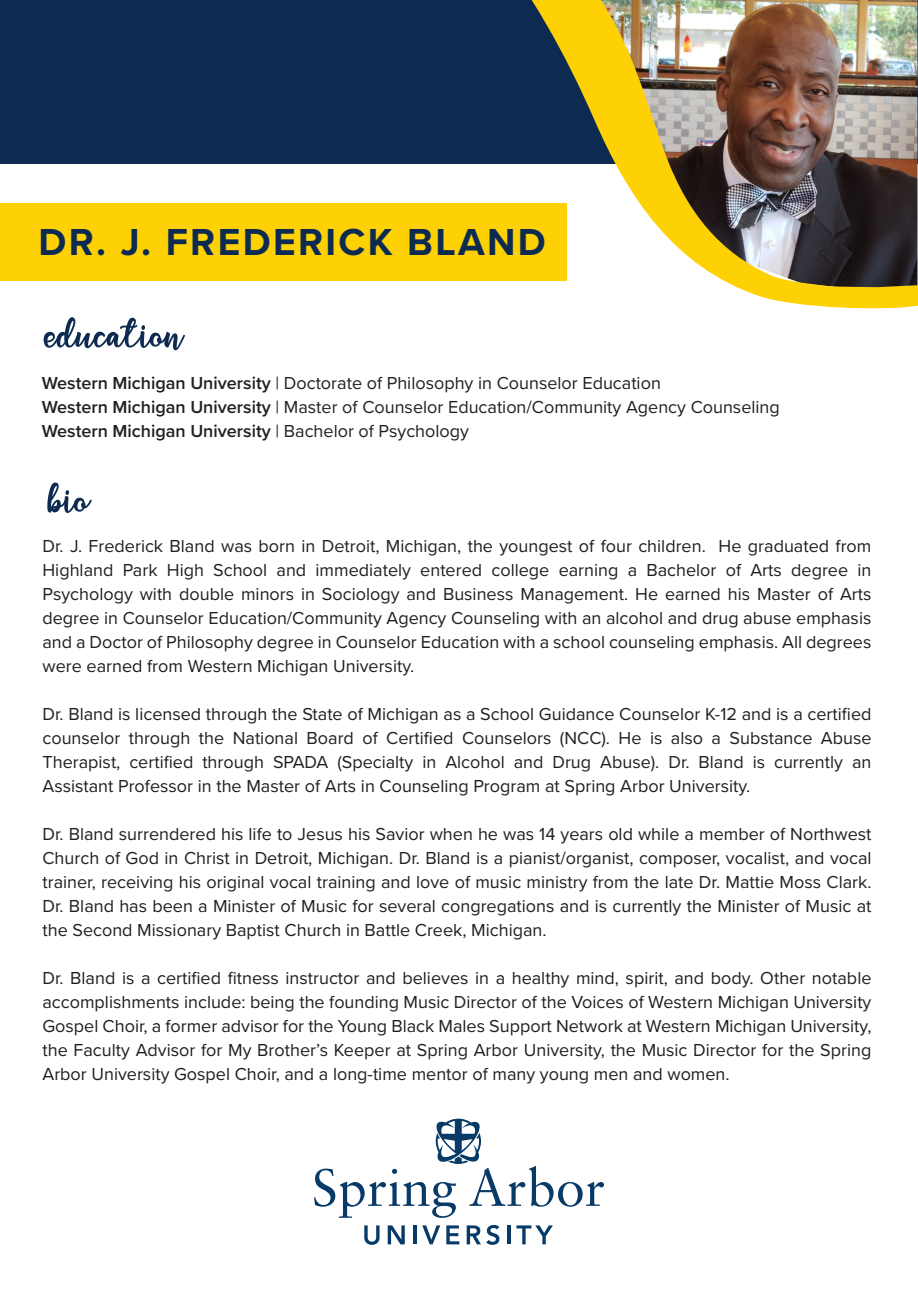
<style>
.page{position:relative;width:918px;height:1297px;background:#fff}
.page>*{position:absolute;margin:0;border:0;box-sizing:border-box;transform-origin:0 0}
.t1{font:67.5px "flashlight";color:#0d2b51}
.t2{font:700 39px "Proxima Nova";letter-spacing:.06em;color:#0d2b51}
.t3{font:18px/24px "Proxima Nova";color:#231f20;text-align:justify}
.s1{font-weight:600}
</style>
<div class="page">
<div style="left:0;top:203px;width:566px;height:77px;background:#fed105"></div>
<svg style="left:364px;top:1225px;width:16px;height:19px"></svg>
<svg style="left:388px;top:1225px;width:17px;height:19px"></svg>
<hr style="left:413px;top:1225px;width:3px;height:19px;background:#083a68">
<svg style="left:422px;top:1225px;width:18px;height:19px"></svg>
<svg style="left:446px;top:1225px;width:13px;height:19px"></svg>
<svg style="left:467px;top:1225px;width:32px;height:19px"></svg>
<hr style="left:507px;top:1225px;width:3px;height:19px;background:#083a68">
<svg style="left:516px;top:1225px;width:37px;height:19px"></svg>
<svg style="left:314px;top:1118px;width:290px;height:99px"></svg>
<div style="left:0;top:0;width:918px;height:164px;background:#0d2b51"></div>
<img style="left:481px;top:0;width:437px;height:309px">
<h2 class="t2" style="left:39px;top:213px;width:509px">DR. J. FREDERICK BLAND</h2>
<h1 class="t1" style="left:45px;top:296px;width:140px">education</h1>
<p class="t3" style="left:42px;top:370px;width:740px;text-align:left"><span class="s1">Western Michigan University</span> | Doctorate of Philosophy in Counselor Education<br><span class="s1">Western Michigan University</span> | Master of Counselor Education/Community Agency Counseling<br><span class="s1">Western Michigan University</span> | Bachelor of Psychology</p>
<h1 class="t1" style="left:48px;top:461px;width:44px">bio</h1>
<p class="t3" style="left:42px;top:533px;width:830px">Dr. J. Frederick Bland was born in Detroit, Michigan, the youngest of four children. He graduated from Highland Park High School and immediately entered college earning a Bachelor of Arts degree in Psychology with double minors in Sociology and Business Management. He earned his Master of Arts degree in Counselor Education/Community Agency Counseling with an alcohol and drug abuse emphasis and a Doctor of Philosophy degree in Counselor Education with a school counseling emphasis. All degrees were earned from Western Michigan University.</p>
<p class="t3" style="left:42px;top:701px;width:831px">Dr. Bland is licensed through the State of Michigan as a School Guidance Counselor K-12 and is a certified counselor through the National Board of Certified Counselors (NCC). He is also a Substance Abuse Therapist, certified through SPADA (Specialty in Alcohol and Drug Abuse). Dr. Bland is currently an Assistant Professor in the Master of Arts in Counseling Program at Spring Arbor University.</p>
<p class="t3" style="left:42px;top:821px;width:831px">Dr. Bland surrendered his life to Jesus his Savior when he was 14 years old while a member of Northwest Church of God in Christ in Detroit, Michigan. Dr. Bland is a pianist/organist, composer, vocalist, and vocal trainer, receiving his original vocal training and love of music ministry from the late Dr. Mattie Moss Clark.<br>Dr. Bland has been a Minister of Music for several congregations and is currently the Minister of Music at the Second Missionary Baptist Church in Battle Creek, Michigan.</p>
<p class="t3" style="left:42px;top:965px;width:831px">Dr. Bland is a certified fitness instructor and believes in a healthy mind, spirit, and body. Other notable accomplishments include: being the founding Music Director of the Voices of Western Michigan University Gospel Choir, a former advisor for the Young Black Males Support Network at Western Michigan University, the Faculty Advisor for My Brother’s Keeper at Spring Arbor University, the Music Director for the Spring Arbor University Gospel Choir, and a long-time mentor of many young men and women.</p>
</div>
